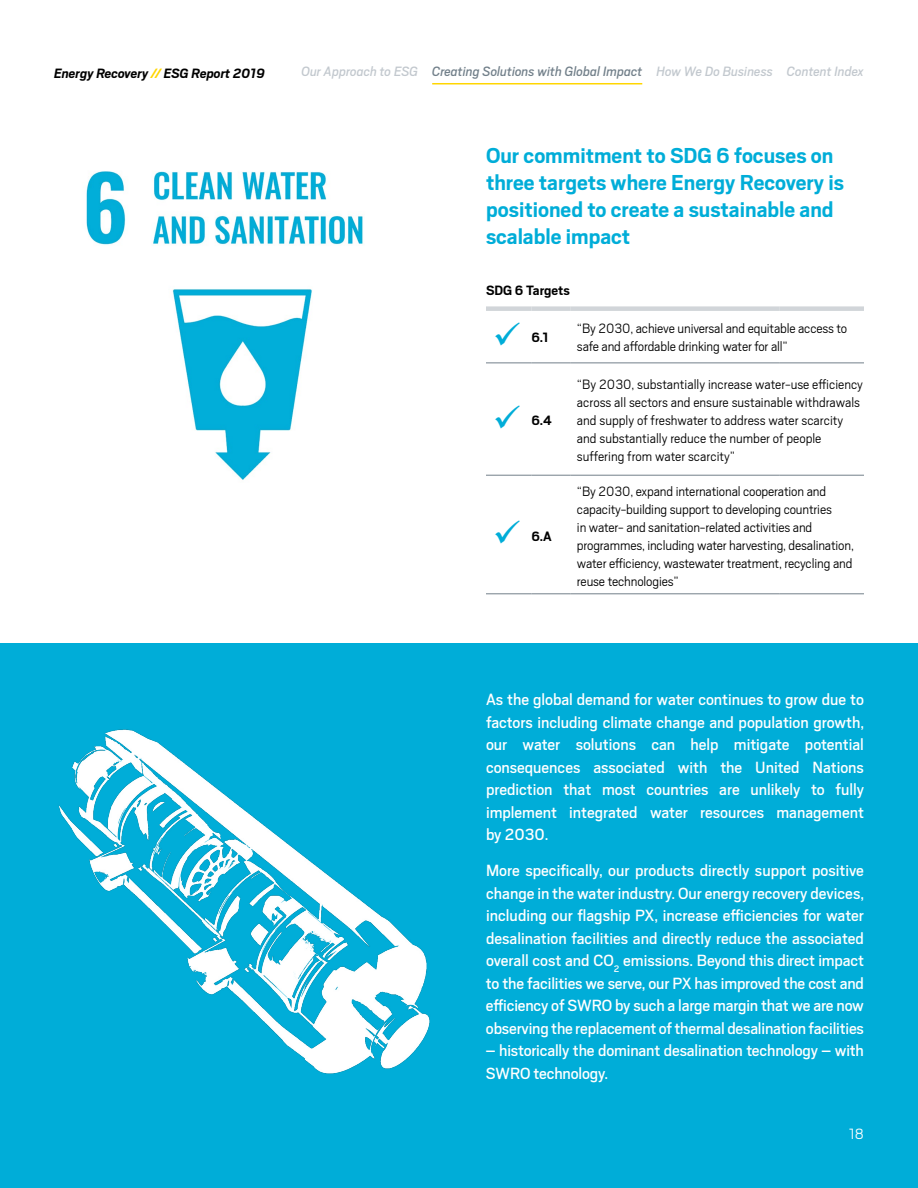
<style>
.page{position:relative;width:918px;height:1188px;background:#fff}
.page>*{position:absolute;margin:0;border:0;box-sizing:border-box;transform-origin:0 0}
.t1{font:700 24px/27px "Scout";color:#00add8}
.t2{font:18px/22.5px "Scout";letter-spacing:-.01em;color:#fff;text-align:justify}
.t3{font:300 16.5px "Scout";color:#fff}
.t4{font:300 15px/18px "Scout";letter-spacing:-.01em;color:#000}
.t5{font:italic 15px "Scout";color:#c2c8ce}
.t6{font:italic 700 15px "Scout";color:#000}
.t7{font:700 15px "Scout";color:#000}
.s1{color:#ffd600}
.s2{color:#72808a}
.s3{color:#00add8}
</style>
<div class="page">
<div style="left:0;top:643px;width:918px;height:545px;background:#00add8"></div>
<hr style="left:432px;top:83px;width:210px;height:1px;background:#ffd600">
<img style="left:86px;top:171px;width:277px;height:309px">
<hr style="left:531px;top:363px;width:39px;height:1px;background:#72808a">
<hr style="left:531px;top:475px;width:39px;height:1px;background:#72808a">
<hr style="left:486px;top:594px;width:45px;height:1px;background:#72808a">
<hr style="left:531px;top:594px;width:39px;height:1px;background:#72808a">
<hr style="left:570px;top:363px;width:210px;height:1px;background:#72808a">
<hr style="left:780px;top:363px;width:84px;height:1px;background:#72808a">
<hr style="left:570px;top:475px;width:210px;height:1px;background:#72808a">
<hr style="left:780px;top:475px;width:84px;height:1px;background:#72808a">
<hr style="left:570px;top:594px;width:210px;height:1px;background:#72808a">
<hr style="left:780px;top:594px;width:84px;height:1px;background:#72808a">
<hr style="left:486px;top:363px;width:45px;height:1px;background:#72808a">
<hr style="left:486px;top:475px;width:45px;height:1px;background:#72808a">
<div style="left:486px;top:306px;width:45px;height:5px;background:#d1d5d9"></div>
<div style="left:531px;top:306px;width:39px;height:5px;background:#d1d5d9"></div>
<div style="left:570px;top:306px;width:210px;height:5px;background:#d1d5d9"></div>
<div style="left:780px;top:306px;width:84px;height:5px;background:#d1d5d9"></div>
<img style="left:59px;top:729px;width:371px;height:345px">
<p class="t6" style="left:54px;top:65px;width:212px">Energy Recovery <span class="s1">//</span> ESG Report 2019</p>
<p class="t5" style="left:301px;top:64px;width:564px">Our Approach to ESG <span class="s2">Creating Solutions with Global Impact</span> How We Do Business Content Index</p>
<h1 class="t1" style="left:486px;top:142px;width:360px">Our commitment to SDG 6 focuses on three targets where Energy Recovery is positioned to create a sustainable and scalable impact</h1>
<p class="t7" style="left:486px;top:282px;width:85px">SDG 6 Targets</p>
<p class="t7" style="left:493px;top:329px;width:57px"><span class="s3">✓</span> 6.1</p>
<p class="t4" style="left:577px;top:319px;width:272px">“By 2030, achieve universal and equitable access to safe and affordable drinking water for all”</p>
<p class="t7" style="left:493px;top:412px;width:61px"><span class="s3">✓</span> 6.4</p>
<p class="t7" style="left:493px;top:528px;width:61px"><span class="s3">✓</span> 6.A</p>
<p class="t4" style="left:577px;top:375px;width:288px">“By 2030, substantially increase water-use efficiency across all sectors and ensure sustainable withdrawals and supply of freshwater to address water scarcity and substantially reduce the number of people suffering from water scarcity”</p>
<p class="t4" style="left:577px;top:482px;width:278px">“By 2030, expand international cooperation and capacity-building support to developing countries<br>in water- and sanitation-related activities and programmes, including water harvesting, desalination, water efficiency, wastewater treatment, recycling and reuse technologies”</p>
<p class="t2" style="left:486px;top:689px;width:380px">As the global demand for water continues to grow due to factors including climate change and population growth, our water solutions can help mitigate potential consequences associated with the United Nations prediction that most countries are unlikely to fully implement integrated water resources management by 2030.</p>
<p class="t2" style="left:486px;top:860px;width:380px">More specifically, our products directly support positive change in the water industry. Our energy recovery devices, including our flagship PX, increase efficiencies for water desalination facilities and directly reduce the associated overall cost and CO<sub>2</sub> emissions. Beyond this direct impact to the facilities we serve, our PX has improved the cost and efficiency of SWRO by such a large margin that we are now observing the replacement of thermal desalination facilities</p>
<p class="t2" style="left:486px;top:1040px;width:380px">– historically the dominant desalination technology – with<br>SWRO technology.</p>
<p class="t3" style="left:849px;top:1125px;width:17px">18</p>
</div>
